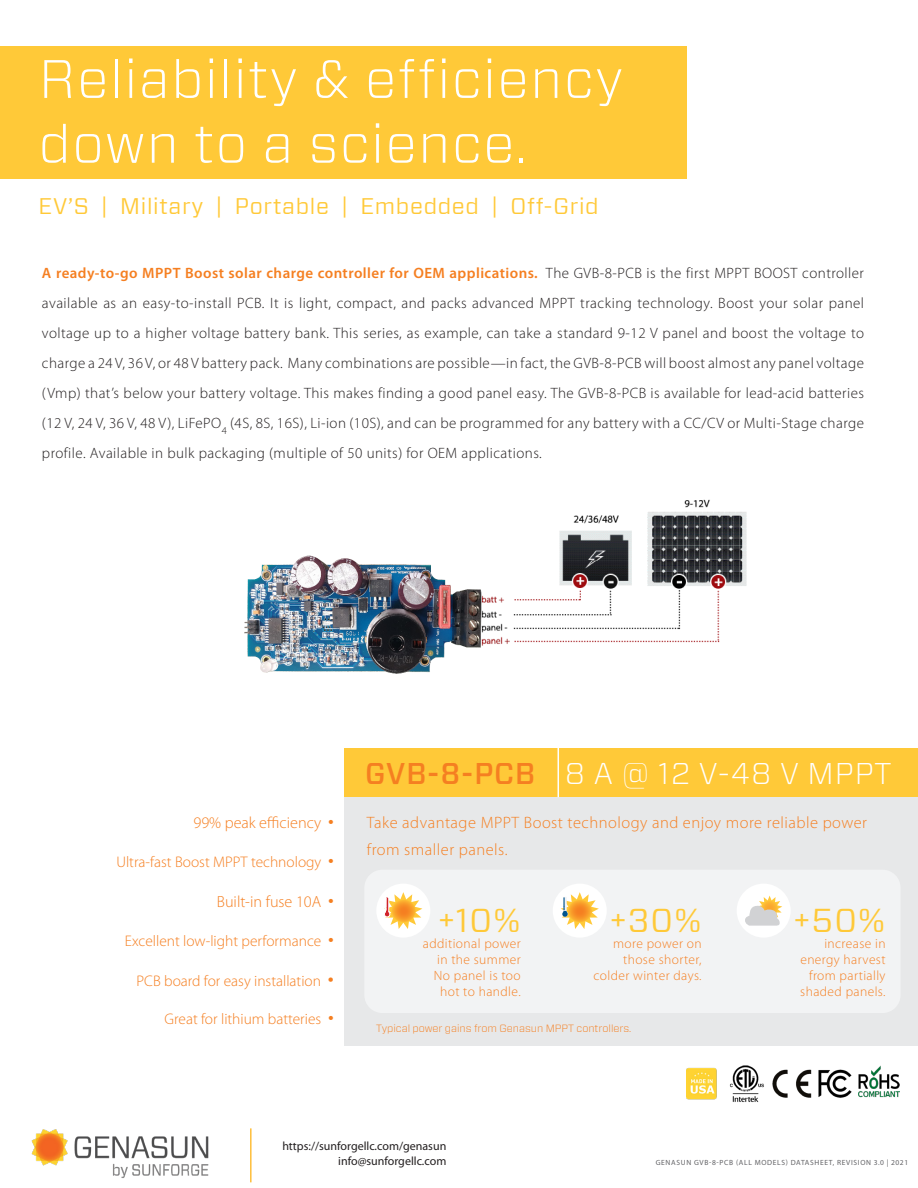
<style>
.page{position:relative;width:918px;height:1188px;background:#fff}
.page>*{position:absolute;margin:0;border:0;box-sizing:border-box;transform-origin:0 0}
.t1{font:300 54px "Forza";letter-spacing:.03em;color:#fff}
.t2{font:33px "Forza";color:#ffc938}
.t3{font:300 30px "Forza";letter-spacing:.03em;color:#fff}
.t4{font:22.5px "Forza";letter-spacing:.03em;color:#ffc938}
.t5{font:300 16.5px/27px "Myriad Pro";letter-spacing:.03em;color:#f57f21}
.t6{font:300 16.2px "Myriad Pro";color:#f57f21}
.t7{font:300 15.45px "Myriad Pro";color:#f57f21}
.t8{font:300 15px "Myriad Pro";letter-spacing:.03em;color:#231f20}
.t9{font:600 15px "Myriad Pro";letter-spacing:.03em;color:#f57f21}
.t10{font:300 13.5px "Myriad Pro";letter-spacing:.03em;color:#f57f21}
.t11{font:12px "Myriad Pro";color:#231f20}
.t12{font:300 10.5px "Forza";color:#f57f21}
.t13{font:7.5px "Myriad Pro";letter-spacing:.09em;color:#636366}
.s1{font-weight:300;color:#231f20}
.s2{font-size:23.1px}
.s3{font-size:24.3px}
.s4{font-weight:500;color:#f57f21}
</style>
<div class="page">
<div style="left:0;top:46px;width:687px;height:133px;background:#ffc938"></div>
<div style="left:344px;top:788px;width:574px;height:257px;background:#e7e8e9"></div>
<div style="left:344px;top:749px;width:574px;height:48px;background:#ffc938"></div>
<hr style="left:558px;top:745px;width:1px;height:52px;background:#fff">
<div style="left:364px;top:870px;width:537px;height:143px;background:#f2f3f4;border-radius:18px"></div>
<div style="left:376px;top:884px;width:54px;height:54px;background:#fff;border-radius:50%"></div>
<svg style="left:384px;top:892px;width:38px;height:37px"></svg>
<div style="left:553px;top:884px;width:54px;height:54px;background:#fff;border-radius:50%"></div>
<svg style="left:561px;top:892px;width:38px;height:37px"></svg>
<div style="left:737px;top:884px;width:54px;height:54px;background:#fff;border-radius:50%"></div>
<svg style="left:745px;top:896px;width:37px;height:30px"></svg>
<img style="left:520px;top:499px;width:227px;height:144px">
<img style="left:31px;top:1129px;width:178px;height:49px">
<hr style="left:250px;top:1128px;width:2px;height:54px;background:#febf3b">
<img style="left:687px;top:1065px;width:213px;height:37px">
<img style="left:244px;top:555px;width:276px;height:119px">
<p class="t1" style="left:39px;top:42px;width:586px">Reliability &amp; efficiency</p>
<p class="t1" style="left:39px;top:107px;width:490px">down to a science.</p>
<p class="t4" style="left:39px;top:194px;width:562px">EV’S | Military | Portable | Embedded | Off-Grid</p>
<p class="t9" style="left:42px;top:263px;width:824px">A ready-to-go MPPT Boost solar charge controller for OEM applications. <span class="s1">The GVB-8-PCB is the first MPPT BOOST controller</span></p>
<p class="t8" style="left:42px;top:294px;width:824px">available as an easy-to-install PCB. It is light, compact, and packs advanced MPPT tracking technology. Boost your solar panel</p>
<p class="t8" style="left:42px;top:324px;width:824px">voltage up to a higher voltage battery bank. This series, as example, can take a standard 9-12 V panel and boost the voltage to</p>
<p class="t8" style="left:42px;top:354px;width:824px">charge a 24 V, 36 V, or 48 V battery pack. Many combinations are possible—in fact, the GVB-8-PCB will boost almost any panel voltage</p>
<p class="t8" style="left:42px;top:384px;width:824px">(Vmp) that’s below your battery voltage. This makes finding a good panel easy. The GVB-8-PCB is available for lead-acid batteries</p>
<p class="t8" style="left:42px;top:414px;width:824px">(12 V, 24 V, 36 V, 48 V), LiFePO<sub>4</sub> (4S, 8S, 16S), Li-ion (10S), and can be programmed for any battery with a CC/CV or Multi-Stage charge</p>
<p class="t8" style="left:42px;top:444px;width:501px">profile. Available in bulk packaging (multiple of 50 units) for OEM applications.</p>
<p class="t6" style="left:193px;top:813px;width:142px">99% peak efficiency <span class="s2">•</span></p>
<p class="t7" style="left:116px;top:852px;width:219px">Ultra-fast Boost MPPT technology <span class="s2">•</span></p>
<p class="t6" style="left:217px;top:892px;width:118px">Built-in fuse 10A <span class="s2">•</span></p>
<p class="t7" style="left:125px;top:931px;width:210px">Excellent low-light performance <span class="s2">•</span></p>
<p class="t7" style="left:137px;top:972px;width:199px">PCB board for easy installation <span class="s3">•</span></p>
<p class="t7" style="left:165px;top:1010px;width:171px">Great for lithium batteries <span class="s2">•</span></p>
<p class="t3" style="left:365px;top:753px;width:528px"><span class="s4">GVB-8-PCB</span> 8 A @ 12 V-48 V MPPT</p>
<p class="t5" style="left:367px;top:809px;width:502px">Take advantage MPPT Boost technology and enjoy more reliable power from smaller panels.</p>
<p class="t2" style="left:438px;top:902px;width:84px">+10%</p>
<p class="t10" style="left:423px;top:935px;width:99px">additional power</p>
<p class="t10" style="left:437px;top:951px;width:85px">in the summer</p>
<p class="t10" style="left:434px;top:968px;width:88px">No panel is too</p>
<p class="t10" style="left:440px;top:984px;width:82px">hot to handle.</p>
<p class="t2" style="left:610px;top:902px;width:93px">+30%</p>
<p class="t10" style="left:613px;top:935px;width:90px">more power on</p>
<p class="t10" style="left:623px;top:951px;width:80px">those shorter,</p>
<p class="t10" style="left:594px;top:968px;width:110px">colder winter days.</p>
<p class="t12" style="left:376px;top:1021px;width:257px">Typical power gains from Genasun MPPT controllers.</p>
<p class="t2" style="left:794px;top:902px;width:93px">+50%</p>
<p class="t10" style="left:824px;top:935px;width:63px">increase in</p>
<p class="t10" style="left:800px;top:951px;width:87px">energy harvest</p>
<p class="t10" style="left:809px;top:968px;width:78px">from partially</p>
<p class="t10" style="left:800px;top:984px;width:87px">shaded panels.</p>
<p class="t11" style="left:282px;top:1139px;width:165px">https://sunforgellc.com/genasun</p>
<p class="t11" style="left:338px;top:1154px;width:110px">info@sunforgellc.com</p>
<p class="t13" style="left:656px;top:1158px;width:254px">GENASUN GVB-8-PCB (ALL MODELS) DATASHEET, REVISION 3.0 | 2021</p>
</div>
